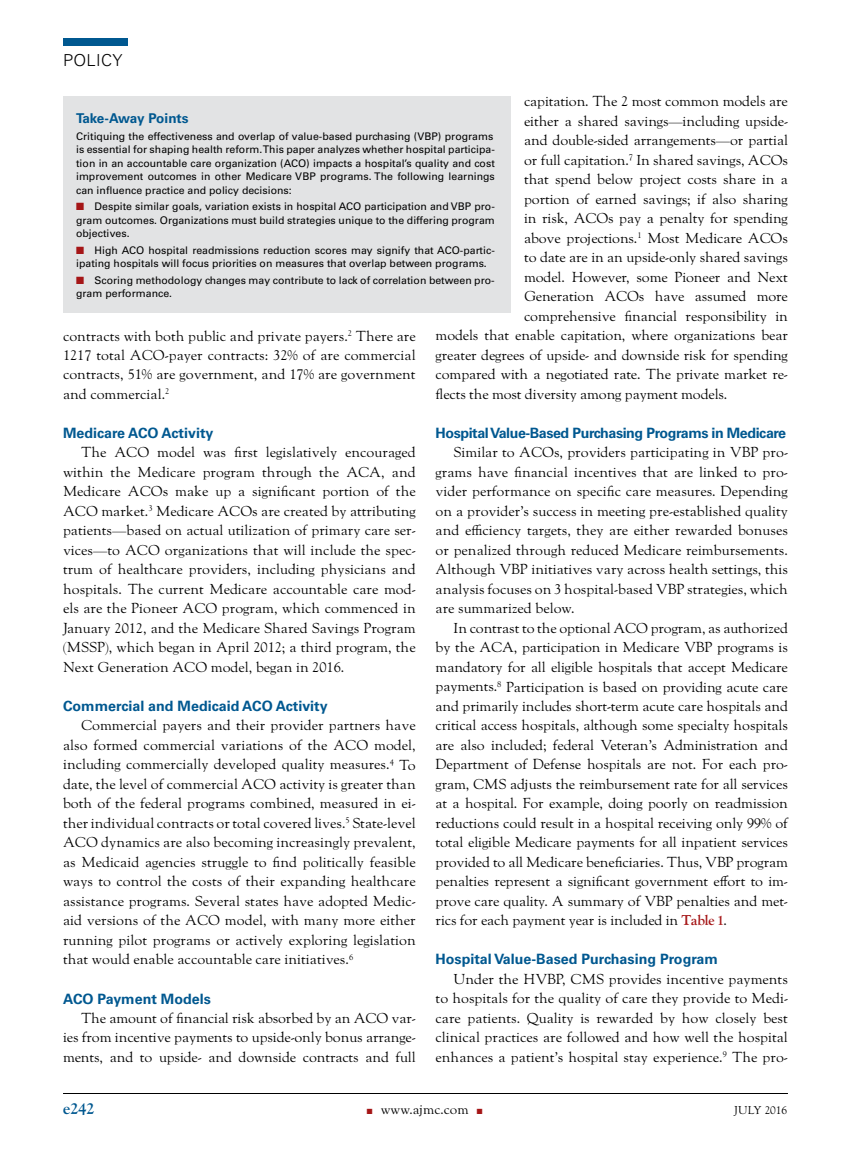
<style>
.page{position:relative;width:851px;height:1161px;background:#fff}
.page>*{position:absolute;margin:0;border:0;box-sizing:border-box;transform-origin:0 0}
.t1{font:300 16.5px "Univers LT Std";letter-spacing:.02em;color:#000}
.t2{font:700 16.5px "LTC Goudy Oldstyle Pro";color:#005890}
.t3{font:14.25px/19.5px "LTC Goudy Oldstyle Pro";letter-spacing:-.01em;color:#000;text-align:justify}
.t4{font:700 14.25px "Univers LT Std";color:#005890}
.t5{font:700 14.25px "Univers LT Std";letter-spacing:-.03em;color:#005890}
.t6{font:700 13.5px "Univers LT Std";letter-spacing:-.02em;color:#005890}
.t7{font:13.5px "LTC Goudy Oldstyle Pro";color:#000}
.t8{font:11.25px "LTC Goudy Oldstyle Pro";color:#000}
.t9{font:10.5px/13.5px "Univers LT Std";color:#000}
.s1{font-weight:700;color:#a51617}
.s2{color:#a51617}
</style>
<div class="page">
<hr style="left:63px;top:1093px;width:725px;height:1px;background:#000">
<div style="left:63px;top:38px;width:65px;height:8px;background:#005890"></div>
<div style="left:63px;top:96px;width:447px;height:216px;background:#e2e3e4"></div>
<p class="t1" style="left:63px;top:50px;width:61px">POLICY</p>
<p class="t3" style="left:524px;top:93px;width:265px">capitation. The 2 most common models are</p>
<p class="t3" style="left:524px;top:112px;width:265px">either a shared savings—including upside-</p>
<p class="t3" style="left:524px;top:132px;width:265px">and double-sided arrangements—or partial</p>
<p class="t3" style="left:524px;top:151px;width:265px">or full capitation.<sup>7</sup> In shared savings, ACOs</p>
<p class="t3" style="left:524px;top:171px;width:265px">that spend below project costs share in a</p>
<p class="t3" style="left:524px;top:190px;width:265px">portion of earned savings; if also sharing</p>
<p class="t3" style="left:524px;top:210px;width:265px">in risk, ACOs pay a penalty for spending</p>
<p class="t3" style="left:524px;top:229px;width:265px">above projections.<sup>1</sup> Most Medicare ACOs</p>
<p class="t3" style="left:524px;top:249px;width:265px">to date are in an upside-only shared savings</p>
<p class="t3" style="left:524px;top:268px;width:265px">model. However, some Pioneer and Next</p>
<p class="t3" style="left:524px;top:288px;width:265px">Generation ACOs have assumed more</p>
<p class="t3" style="left:524px;top:307px;width:265px">comprehensive financial responsibility in</p>
<p class="t3" style="left:435px;top:327px;width:354px">models that enable capitation, where organizations bear</p>
<p class="t3" style="left:435px;top:346px;width:354px">greater degrees of upside- and downside risk for spending</p>
<p class="t3" style="left:435px;top:366px;width:354px">compared with a negotiated rate. The private market re-</p>
<p class="t3" style="left:435px;top:385px;width:293px">flects the most diversity among payment models.</p>
<p class="t5" style="left:435px;top:425px;width:352px">Hospital Value-Based Purchasing Programs in Medicare</p>
<p class="t3" style="left:435px;top:444px;width:354px;text-indent:18px">Similar to ACOs, providers participating in VBP pro&shy;grams have financial incentives that are linked to pro&shy;vider performance on specific care measures. Depending on a provider’s success in meeting pre-established quality and efficiency targets, they are either rewarded bonuses or penalized through reduced Medicare reimbursements.<br>Although VBP initiatives vary across health settings, this analysis focuses on 3 hospital-based VBP strategies, which are summarized below.</p>
<p class="t3" style="left:435px;top:619px;width:354px;text-indent:18px">In contrast to the optional ACO program, as authorized by the ACA, participation in Medicare VBP programs is mandatory for all eligible hospitals that accept Medicare payments.<sup>8</sup> Participation is based on providing acute care and primarily includes short-term acute care hospitals and critical access hospitals, although some specialty hospitals are also included; federal Veteran’s Administration and Department of Defense hospitals are not. For each pro&shy;gram, CMS adjusts the reimbursement rate for all services at a hospital. For example, doing poorly on readmission reductions could result in a hospital receiving only 99% of total eligible Medicare payments for all inpatient services provided to all Medicare beneficiaries. Thus, VBP program penalties represent a significant government effort to im&shy;prove care quality. A summary of VBP penalties and met&shy;rics for each payment year is included in <span class="s1">Table 1</span>.</p>
<p class="t4" style="left:435px;top:951px;width:284px">Hospital Value-Based Purchasing Program</p>
<p class="t3" style="left:435px;top:970px;width:354px;text-indent:18px">Under the HVBP, CMS provides incentive payments to hospitals for the quality of care they provide to Medi&shy;care patients. Quality is rewarded by how closely best clinical practices are followed and how well the hospital enhances a patient’s hospital stay experience.<sup>9</sup> The pro-</p>
<p class="t6" style="left:76px;top:111px;width:114px">Take-Away Points</p>
<p class="t9" style="left:76px;top:129px;width:420px">Critiquing the effectiveness and overlap of value-based purchasing (VBP) programs is essential for shaping health reform. This paper analyzes whether hospital participa&shy;tion in an accountable care organization (ACO) impacts a hospital’s quality and cost improvement outcomes in other Medicare VBP programs. The following learnings can influence practice and policy decisions:</p>
<p class="t9" style="left:76px;top:200px;width:420px;text-align:justify"><span class="s2">■</span> Despite similar goals, variation exists in hospital ACO participation and VBP pro&shy;gram outcomes. Organizations must build strategies unique to the differing program objectives.</p>
<p class="t9" style="left:76px;top:243px;width:420px"><span class="s2">■</span> High ACO hospital readmissions reduction scores may signify that ACO-partic&shy;ipating hospitals will focus priorities on measures that overlap between programs.</p>
<p class="t9" style="left:76px;top:273px;width:420px"><span class="s2">■</span> Scoring methodology changes may contribute to lack of correlation between pro&shy;gram performance.</p>
<p class="t3" style="left:63px;top:327px;width:354px">contracts with both public and private payers.<sup>2</sup> There are 1217 total ACO-payer contracts: 32% of are commercial contracts, 51% are government, and 17% are government and commercial.<sup>2</sup></p>
<p class="t4" style="left:63px;top:425px;width:152px">Medicare ACO Activity</p>
<p class="t3" style="left:63px;top:444px;width:354px;text-indent:18px">The ACO model was first legislatively encouraged within the Medicare program through the ACA, and Medicare ACOs make up a significant portion of the ACO market.<sup>3</sup> Medicare ACOs are created by attributing patients—based on actual utilization of primary care ser&shy;vices—to ACO organizations that will include the spec&shy;trum of healthcare providers, including physicians and hospitals. The current Medicare accountable care mod&shy;els are the Pioneer ACO program, which commenced in January 2012, and the Medicare Shared Savings Program (MSSP), which began in April 2012; a third program, the Next Generation ACO model, began in 2016.</p>
<p class="t4" style="left:63px;top:698px;width:266px">Commercial and Medicaid ACO Activity</p>
<p class="t3" style="left:63px;top:717px;width:354px;text-indent:18px">Commercial payers and their provider partners have also formed commercial variations of the ACO model, including commercially developed quality measures.<sup>4</sup> To date, the level of commercial ACO activity is greater than both of the federal programs combined, measured in ei&shy;ther individual contracts or total covered lives.<sup>5</sup> State-level ACO dynamics are also becoming increasingly prevalent, as Medicaid agencies struggle to find politically feasible ways to control the costs of their expanding healthcare assistance programs. Several states have adopted Medic&shy;aid versions of the ACO model, with many more either running pilot programs or actively exploring legislation that would enable accountable care initiatives.<sup>6</sup></p>
<p class="t4" style="left:63px;top:990px;width:149px">ACO Payment Models</p>
<p class="t3" style="left:63px;top:1009px;width:354px;text-indent:18px">The amount of financial risk absorbed by an ACO var&shy;ies from incentive payments to upside-only bonus arrange&shy;ments, and to upside- and downside contracts and full</p>
<p class="t2" style="left:63px;top:1100px;width:33px">e242</p>
<p class="t7" style="left:367px;top:1102px;width:117px"><span class="s2">■</span> www.ajmc.com <span class="s2">■</span></p>
<p class="t8" style="left:734px;top:1104px;width:54px">JULY 2016</p>
</div>
